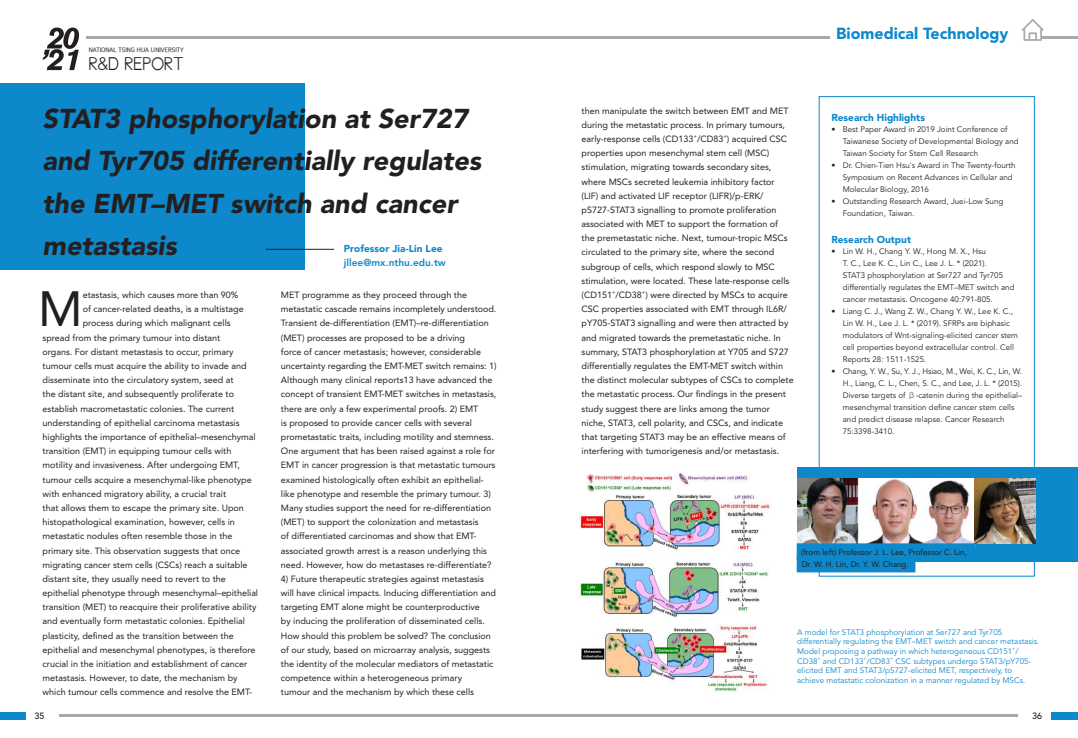
<style>
.page{position:relative;width:1078px;height:738px;background:#fff}
.page>*{position:absolute;margin:0;border:0;box-sizing:border-box;transform-origin:0 0}
.t1{font:49px "Avenir";color:#231f20}
.t2{font:italic 900 27px/42.5px "Avenir";color:#231f20}
.t3{font:18.6px "New Cicle Semi";color:#231f20}
.t4{font:900 16px "Avenir";color:#0c88cb}
.t5{font:900 10px "Avenir";color:#0c88cb}
.t6{font:800 10px "Avenir";letter-spacing:.005em;color:#0c88cb}
.t7{font:9px/14.2px "Avenir";color:#231f20}
.t8{font:500 9px "Avenir";color:#231f20}
.t9{font:8px/12px "Avenir";color:#231f20}
.t10{font:8px/9.6px "Avenir";color:#0c88cb}
.t11{font:8px/12px "Avenir";color:#231f20}
.t12{font:6.5px "Anomoly";color:#231f20}
.t13{font:5.2px "Avenir";color:#231f20}
.t14{font:4.7px "Avenir";color:#0c88cb}
.s1{font-family:"DF Hei Std W3"}
</style>
<div class="page">
<div style="left:0;top:83px;width:304px;height:186px;background:#0c88cb"></div>
<hr style="left:265px;top:248px;width:69px;height:1px;background:#231f20">
<div style="left:797px;top:467px;width:280px;height:94px;background:#0c88cb"></div>
<img style="left:579px;top:472px;width:191px;height:81px">
<img style="left:578px;top:560px;width:191px;height:58px">
<img style="left:581px;top:624px;width:187px;height:67px">
<img style="left:797px;top:478px;width:126px;height:65px">
<img style="left:923px;top:478px;width:51px;height:65px">
<div style="left:796px;top:543px;width:179px;height:17px;background:#0c88cb"></div>
<div style="left:796px;top:555px;width:119px;height:17px;background:#0c88cb"></div>
<img style="left:974px;top:478px;width:61px;height:65px">
<hr style="left:87px;top:36px;width:742px;height:3px;background:#a8a9ad">
<hr style="left:1041px;top:36px;width:36px;height:3px;background:#a8a9ad">
<svg style="left:1022px;top:19px;width:21px;height:22px"></svg>
<svg style="left:43px;top:28px;width:36px;height:42px"></svg>
<div style="left:0;top:711px;width:26px;height:8px;background:#0c88cb"></div>
<div style="left:1050px;top:711px;width:27px;height:8px;background:#0c88cb"></div>
<hr style="left:59px;top:713px;width:958px;height:3px;background:#a8a9ad">
<p class="t12" style="left:89px;top:46px;width:97px">NATIONAL TSING HUA UNIVERSITY</p>
<h3 class="t3" style="left:89px;top:54px;width:97px">R&amp;D REPORT</h3>
<h2 class="t2" style="left:43px;top:97px;width:440px">STAT3 phosphorylation at Ser727 and Tyr705 differentially regulates the EMT–MET switch and cancer metastasis</h2>
<p class="t5" style="left:344px;top:242px;width:100px">Professor Jia-Lin Lee</p>
<p class="t6" style="left:344px;top:256px;width:103px">jllee@mx.nthu.edu.tw</p>
<h1 class="t1" style="left:38px;top:281px;width:46px">M</h1>
<p class="t7" style="left:83px;top:287px;width:157px">etastasis, which causes more than 90%</p>
<p class="t7" style="left:83px;top:302px;width:162px">of cancer-related deaths, is a multistage</p>
<p class="t7" style="left:83px;top:316px;width:149px">process during which malignant cells</p>
<p class="t7" style="left:43px;top:330px;width:179px">spread from the primary tumour into distant</p>
<p class="t7" style="left:43px;top:344px;width:192px">organs. For distant metastasis to occur, primary</p>
<p class="t7" style="left:43px;top:358px;width:205px">tumour cells must acquire the ability to invade and</p>
<p class="t7" style="left:43px;top:372px;width:193px">disseminate into the circulatory system, seed at</p>
<p class="t7" style="left:43px;top:387px;width:193px">the distant site, and subsequently proliferate to</p>
<p class="t7" style="left:43px;top:401px;width:193px">establish macrometastatic colonies. The current</p>
<p class="t7" style="left:43px;top:415px;width:198px">understanding of epithelial carcinoma metastasis</p>
<p class="t7" style="left:43px;top:429px;width:215px">highlights the importance of epithelial–mesenchymal</p>
<p class="t7" style="left:43px;top:443px;width:190px">transition (EMT) in equipping tumour cells with</p>
<p class="t7" style="left:43px;top:458px;width:199px">motility and invasiveness. After undergoing EMT,</p>
<p class="t7" style="left:43px;top:472px;width:211px">tumour cells acquire a mesenchymal-like phenotype</p>
<p class="t7" style="left:43px;top:486px;width:185px">with enhanced migratory ability, a crucial trait</p>
<p class="t7" style="left:43px;top:500px;width:203px">that allows them to escape the primary site. Upon</p>
<p class="t7" style="left:43px;top:514px;width:194px">histopathological examination, however, cells in</p>
<p class="t7" style="left:43px;top:528px;width:191px">metastatic nodules often resemble those in the</p>
<p class="t7" style="left:43px;top:543px;width:199px">primary site. This observation suggests that once</p>
<p class="t7" style="left:43px;top:557px;width:206px">migrating cancer stem cells (CSCs) reach a suitable</p>
<p class="t7" style="left:43px;top:571px;width:185px">distant site, they usually need to revert to the</p>
<p class="t7" style="left:43px;top:585px;width:217px">epithelial phenotype through mesenchymal–epithelial</p>
<p class="t7" style="left:43px;top:599px;width:215px">transition (MET) to reacquire their proliferative ability</p>
<p class="t7" style="left:43px;top:613px;width:204px">and eventually form metastatic colonies. Epithelial</p>
<p class="t7" style="left:43px;top:628px;width:193px">plasticity, defined as the transition between the</p>
<p class="t7" style="left:43px;top:642px;width:214px">epithelial and mesenchymal phenotypes, is therefore</p>
<p class="t7" style="left:43px;top:656px;width:206px">crucial in the initiation and establishment of cancer</p>
<p class="t7" style="left:43px;top:670px;width:196px">metastasis. However, to date, the mechanism by</p>
<p class="t7" style="left:43px;top:684px;width:211px">which tumour cells commence and resolve the EMT-</p>
<p class="t7" style="left:281px;top:287px;width:217px">MET programme as they proceed through the metastatic cascade remains incompletely understood.<br>Transient de-differentiation (EMT)–re-differentiation (MET) processes are proposed to be a driving<br>force of cancer metastasis; however, considerable uncertainty regarding the EMT-MET switch remains: 1)<br>Although many clinical reports13 have advanced the concept of transient EMT-MET switches in metastasis, there are only a few experimental proofs. 2) EMT<br>is proposed to provide cancer cells with several prometastatic traits, including motility and stemness.<br>One argument that has been raised against a role for EMT in cancer progression is that metastatic tumours examined histologically often exhibit an epithelial&shy;like phenotype and resemble the primary tumour. 3)<br>Many studies support the need for re-differentiation (MET) to support the colonization and metastasis<br>of differentiated carcinomas and show that EMT&shy;associated growth arrest is a reason underlying this need. However, how do metastases re-differentiate?</p>
<p class="t7" style="left:281px;top:571px;width:216px">4) Future therapeutic strategies against metastasis will have clinical impacts. Inducing differentiation and targeting EMT alone might be counterproductive<br>by inducing the proliferation of disseminated cells.<br>How should this problem be solved? The conclusion of our study, based on microarray analysis, suggests the identity of the molecular mediators of metastatic competence within a heterogeneous primary<br>tumour and the mechanism by which these cells</p>
<p class="t7" style="left:581px;top:103px;width:208px">then manipulate the switch between EMT and MET during the metastatic process. In primary tumours, early-response cells (CD133 /CD83 ) acquired CSC</p>
<p class="t13" style="left:693px;top:133px;width:5px">+</p>
<p class="t13" style="left:723px;top:133px;width:5px">+</p>
<p class="t7" style="left:581px;top:146px;width:209px">properties upon mesenchymal stem cell (MSC) stimulation, migrating towards secondary sites, where MSCs secreted leukemia inhibitory factor (LIF) and activated LIF receptor (LIFR)/p-ERK/ pS727-STAT3 signalling to promote proliferation associated with MET to support the formation of the premetastatic niche. Next, tumour-tropic MSCs circulated to the primary site, where the second subgroup of cells, which respond slowly to MSC stimulation, were located. These late-response cells (CD151 /CD38 ) were directed by MSCs to acquire</p>
<p class="t13" style="left:612px;top:288px;width:5px">+</p>
<p class="t13" style="left:641px;top:288px;width:5px">+</p>
<p class="t7" style="left:581px;top:302px;width:214px">CSC properties associated with EMT through IL6R/ pY705-STAT3 signalling and were then attracted by and migrated towards the premetastatic niche. In summary, STAT3 phosphorylation at Y705 and S727 differentially regulates the EMT-MET switch within the distinct molecular subtypes of CSCs to complete the metastatic process. Our findings in the present study suggest there are links among the tumor niche, STAT3, cell polarity, and CSCs, and indicate that targeting STAT3 may be an effective means of interfering with tumorigenesis and/or metastasis.</p>
<h3 class="t4" style="left:836px;top:23px;width:174px">Biomedical Technology</h3>
<p class="t5" style="left:831px;top:111px;width:95px">Research Highlights</p>
<p class="t9" style="left:842px;top:123px;width:177px;text-indent:-11px">• Best Paper Award in 2019 Joint Conference of<br>Taiwanese Society of Developmental Biology and<br>Taiwan Society for Stem Cell Research</p>
<p class="t9" style="left:842px;top:159px;width:174px;text-indent:-11px">• Dr. Chien-Tien Hsu's Award in The Twenty-fourth<br>Symposium on Recent Advances in Cellular and<br>Molecular Biology, 2016</p>
<p class="t9" style="left:842px;top:195px;width:162px;text-indent:-11px">• Outstanding Research Award, Juei-Low Sung<br>Foundation, Taiwan.</p>
<p class="t5" style="left:831px;top:233px;width:81px">Research Output</p>
<p class="t9" style="left:842px;top:245px;width:173px;text-indent:-11px">• Lin W. H., Chang Y. W., Hong M. X., Hsu<br>T. C., Lee K. C., Lin C., Lee J. L. * (2021).<br>STAT3 phosphorylation at Ser727 and Tyr705 differentially regulates the EMT–MET switch and cancer metastasis. Oncogene 40:791-805.</p>
<p class="t9" style="left:842px;top:305px;width:177px;text-indent:-11px">• Liang C. J., Wang Z. W., Chang Y. W., Lee K. C., Lin W. H., Lee J. L. * (2019). SFRPs are biphasic modulators of Wnt-signaling-elicited cancer stem cell properties beyond extracellular control. Cell Reports 28: 1511-1525.</p>
<p class="t9" style="left:842px;top:365px;width:181px;text-indent:-11px">• Chang, Y. W., Su, Y. J., Hsiao, M., Wei, K. C., Lin, W.<br>H., Liang, C. L., Chen, S. C., and Lee, J. L. * (2015).<br>Diverse targets of <span class="s1">β</span>-catenin during the epithelial– mesenchymal transition define cancer stem cells and predict disease relapse. Cancer Research 75:3398-3410.</p>
<p class="t11" style="left:801px;top:545px;width:167px">(from left) Professor J. L. Lee, Professor C. Lin,<br>Dr. W. H. Lin, Dr. Y. W. Chang.</p>
<p class="t10" style="left:797px;top:627px;width:244px">A model for STAT3 phosphorylation at Ser727 and Tyr705 differentially regulating the EMT–MET switch and cancer metastasis.<br>Model proposing a pathway in which heterogeneous CD151 /</p>
<p class="t14" style="left:1012px;top:645px;width:5px">+</p>
<p class="t10" style="left:797px;top:655px;width:22px">CD38</p>
<p class="t14" style="left:817px;top:655px;width:5px">+</p>
<p class="t10" style="left:822px;top:655px;width:69px">and CD133 /CD83</p>
<p class="t14" style="left:863px;top:655px;width:5px">+</p>
<p class="t14" style="left:889px;top:655px;width:5px">+</p>
<p class="t10" style="left:797px;top:655px;width:235px;text-indent:98px">CSC subtypes undergo STAT3/pY705- elicited EMT and STAT3/pS727-elicited MET, respectively, to achieve metastatic colonization in a manner regulated by MSCs.</p>
<p class="t8" style="left:34px;top:710px;width:12px">35</p>
<p class="t8" style="left:1031px;top:710px;width:12px">36</p>
</div>
